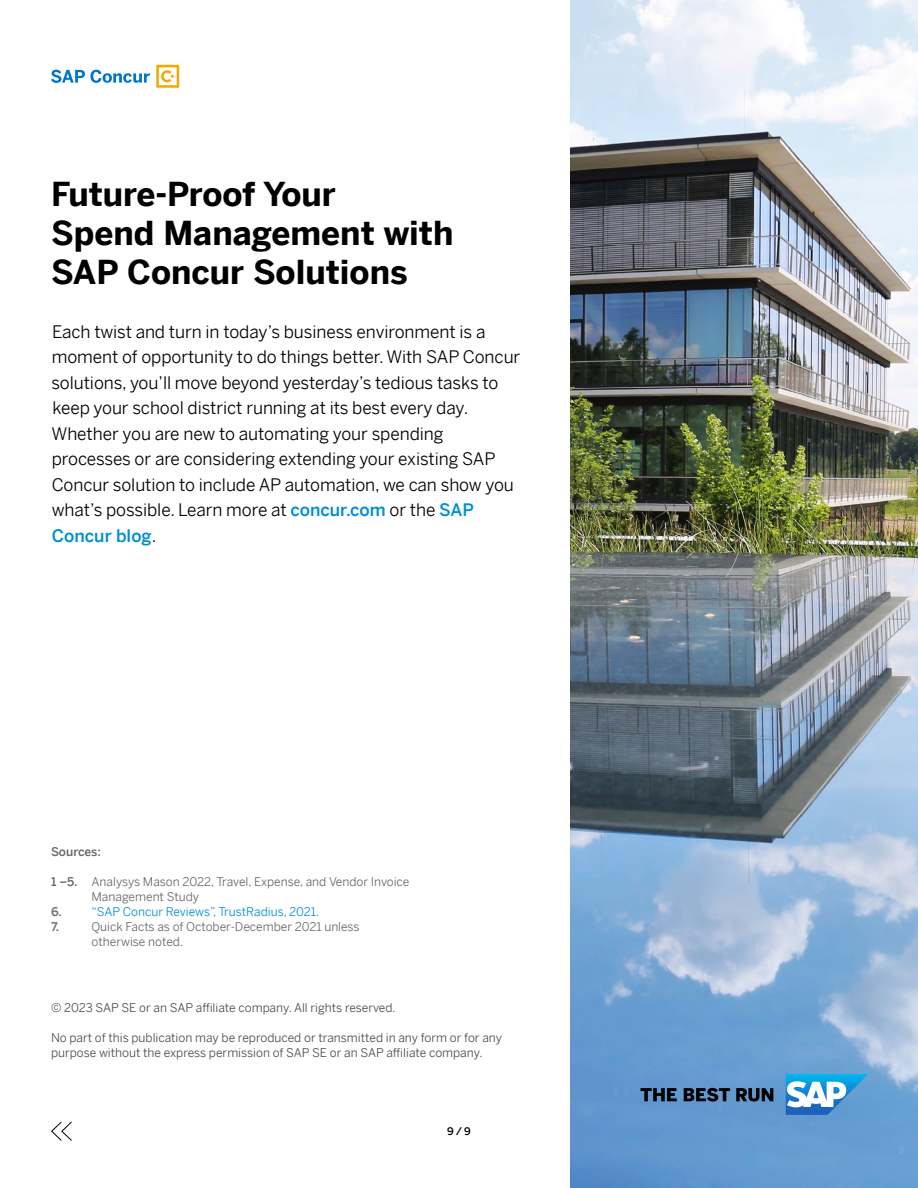
<style>
.page{position:relative;width:918px;height:1188px;background:#fff}
.page>*{position:absolute;margin:0;border:0;box-sizing:border-box;transform-origin:0 0}
.t1{font:700 33px/39px "Benton Sans";color:#000}
.t2{font:17.25px/25.5px "Benton Sans";letter-spacing:-.005em;color:#000}
.t3{font:12px/15px "Benton Sans";color:#4b4b4b}
.t4{font:12px/15px "Benton Sans";color:#666}
.t5{font:12px "Benton Sans";color:#008fd3}
.t6{font:500 12px "Benton Sans";letter-spacing:-.01em;color:#666}
.t7{font:500 10.5px "Benton Sans";color:#000}
.s1{font-weight:500;color:#008fd3}
.s2{font-weight:500}
</style>
<div class="page">
<img style="left:571px;top:0;width:347px;height:1188px">
<svg style="left:51px;top:1121px;width:21px;height:20px"></svg>
<svg style="left:641px;top:1088px;width:132px;height:14px;background:#2e4863"></svg>
<svg style="left:786px;top:1074px;width:82px;height:41px"></svg>
<svg style="left:51px;top:70px;width:99px;height:13px"></svg>
<svg style="left:156px;top:65px;width:23px;height:23px"></svg>
<h1 class="t1" style="left:51px;top:170px;width:404px">Future-Proof Your<br>Spend Management with<br>SAP Concur Solutions</h1>
<p class="t2" style="left:51px;top:316px;width:470px">Each twist and turn in today’s business environment is a moment of opportunity to do things better. With SAP Concur solutions, you’ll move beyond yesterday’s tedious tasks to keep your school district running at its best every day.<br>Whether you are new to automating your spending processes or are considering extending your existing SAP Concur solution to include AP automation, we can show you what’s possible. Learn more at <span class="s1">concur.com</span> or the <span class="s1">SAP Concur blog</span>.</p>
<p class="t6" style="left:51px;top:841px;width:51px">Sources:</p>
<p class="t4" style="left:92px;top:872px;width:319px;text-indent:-40px"><span class="s2">1 –5.</span> Analysys Mason 2022, Travel, Expense, and Vendor Invoice<br>Management Study</p>
<p class="t6" style="left:51px;top:901px;width:12px">6.</p>
<p class="t5" style="left:92px;top:901px;width:229px">“SAP Concur Reviews”, TrustRadius, 2021.</p>
<p class="t6" style="left:51px;top:916px;width:10px">7.</p>
<p class="t4" style="left:92px;top:917px;width:270px">Quick Facts as of October-December 2021 unless otherwise noted.</p>
<p class="t3" style="left:51px;top:999px;width:346px">© 2023 SAP SE or an SAP affiliate company. All rights reserved.</p>
<p class="t3" style="left:51px;top:1029px;width:453px">No part of this publication may be reproduced or transmitted in any form or for any purpose without the express permission of SAP SE or an SAP affiliate company.</p>
<p class="t7" style="left:447px;top:1122px;width:25px">9 / 9</p>
</div>
